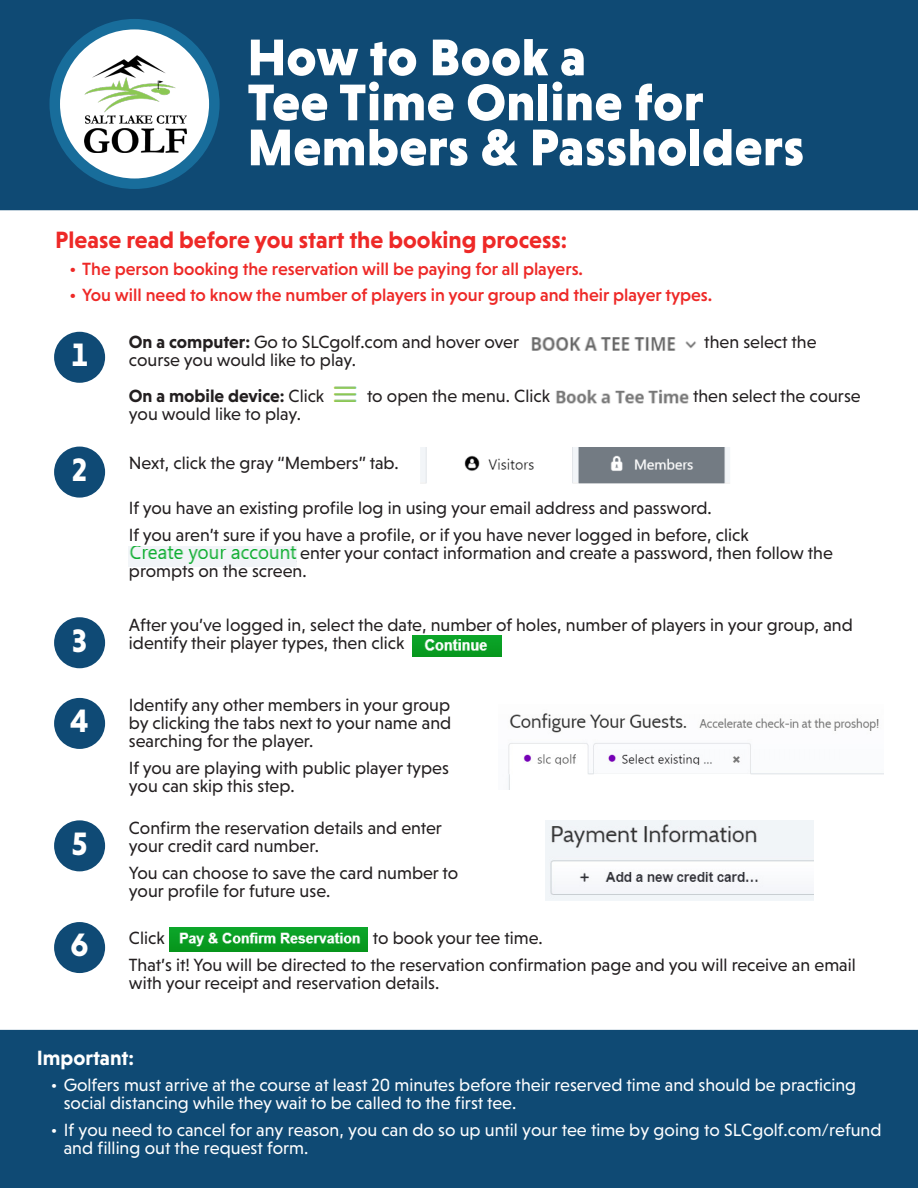
<style>
.page{position:relative;width:918px;height:1188px;background:#fff}
.page>*{position:absolute;margin:0;border:0;box-sizing:border-box;transform-origin:0 0}
.STOP{font:900 52.5px "Niveau Grotesk";letter-spacing:.01em;color:#fff}
.SMALL_SUBTITLE{font:700 33px "Niveau Grotesk";color:#fff}
.paragraph_black{font:700 24px "Niveau Grotesk";color:#ee2927}
.paragraph_black-2{font:700 21px "Niveau Grotesk";color:#fff}
.paragraph_black-3{font:18px/18px "Niveau Grotesk";color:#231f20}
.t1{font:18px/18px "Niveau Grotesk";color:#fff}
.t2{font:500 18px "Niveau Grotesk";color:#ee2927}
.paragraph_black-4{font:700 18px "Niveau Grotesk";color:#231f20}
.s1{font-weight:700}
.s2{font-weight:400}
</style>
<div class="page">
<div style="left:0;top:0;width:918px;height:210px;background:#0f4a74"></div>
<svg style="left:55px;top:24px;width:159px;height:160px"></svg>
<div style="left:50px;top:19px;width:170px;height:170px;border:10px solid #186d9b;border-radius:50%"></div>
<div style="left:0;top:1030px;width:918px;height:158px;background:#0f4a74"></div>
<div style="left:54px;top:332px;width:51px;height:51px;background:#0f4a75;border-radius:50%"></div>
<img style="left:84px;top:55px;width:103px;height:98px">
<img style="left:531px;top:337px;width:165px;height:14px">
<img style="left:333px;top:386px;width:24px;height:16px">
<img style="left:556px;top:389px;width:133px;height:15px">
<img style="left:413px;top:635px;width:88px;height:21px">
<img style="left:420px;top:448px;width:310px;height:36px">
<img style="left:129px;top:546px;width:167px;height:20px">
<img style="left:170px;top:927px;width:198px;height:25px">
<div style="left:54px;top:447px;width:51px;height:51px;background:#0f4a75;border-radius:50%"></div>
<div style="left:54px;top:617px;width:51px;height:51px;background:#0f4a75;border-radius:50%"></div>
<div style="left:54px;top:820px;width:51px;height:51px;background:#0f4a75;border-radius:50%"></div>
<div style="left:54px;top:922px;width:51px;height:51px;background:#0f4a75;border-radius:50%"></div>
<div style="left:54px;top:698px;width:51px;height:51px;background:#0f4a75;border-radius:50%"></div>
<img style="left:508px;top:713px;width:375px;height:76px">
<img style="left:545px;top:820px;width:269px;height:81px">
<p class="STOP" style="left:247px;top:27px;width:340px">How to Book a</p>
<p class="STOP" style="left:247px;top:72px;width:458px">Tee Time Online for</p>
<p class="STOP" style="left:247px;top:117px;width:558px">Members &amp; Passholders</p>
<p class="paragraph_black" style="left:55px;top:226px;width:513px">Please read before you start the booking process:</p>
<p class="t2" style="left:69px;top:258px;width:515px">• The person booking the reservation will be paying for all players.</p>
<p class="t2" style="left:69px;top:285px;width:644px">• You will need to know the number of players in your group and their player types.</p>
<p class="paragraph_black-3" style="left:129px;top:333px;width:392px"><span class="s1">On a computer:</span> Go to SLCgolf.com and hover over</p>
<p class="paragraph_black-3" style="left:704px;top:333px;width:114px">then select the</p>
<p class="paragraph_black-3" style="left:129px;top:351px;width:228px">course you would like to play.</p>
<p class="paragraph_black-4" style="left:129px;top:386px;width:197px">On a mobile device: <span class="s2">Click</span></p>
<p class="paragraph_black-3" style="left:367px;top:387px;width:185px">to open the menu. Click</p>
<p class="paragraph_black-3" style="left:693px;top:387px;width:169px">then select the course</p>
<p class="paragraph_black-3" style="left:129px;top:405px;width:174px">you would like to play.</p>
<p class="SMALL_SUBTITLE" style="left:72px;top:336px;width:17px">1</p>
<p class="SMALL_SUBTITLE" style="left:72px;top:451px;width:17px">2</p>
<p class="SMALL_SUBTITLE" style="left:72px;top:621px;width:17px">3</p>
<p class="SMALL_SUBTITLE" style="left:70px;top:702px;width:20px">4</p>
<p class="SMALL_SUBTITLE" style="left:70px;top:710px;width:20px">4</p>
<p class="SMALL_SUBTITLE" style="left:71px;top:825px;width:18px">5</p>
<p class="SMALL_SUBTITLE" style="left:70px;top:833px;width:20px">4</p>
<p class="SMALL_SUBTITLE" style="left:71px;top:926px;width:20px">6</p>
<p class="paragraph_black-3" style="left:129px;top:454px;width:271px">Next, click the gray “Members” tab.</p>
<p class="paragraph_black-3" style="left:129px;top:499px;width:584px">If you have an existing profile log in using your email address and password.</p>
<p class="paragraph_black-3" style="left:129px;top:526px;width:621px">If you aren’t sure if you have a profile, or if you have never logged in before, click</p>
<p class="paragraph_black-3" style="left:300px;top:544px;width:534px">enter your contact information and create a password, then follow the</p>
<p class="paragraph_black-3" style="left:129px;top:562px;width:179px">prompts on the screen.</p>
<p class="paragraph_black-3" style="left:129px;top:616px;width:725px">After you’ve logged in, select the date, number of holes, number of players in your group, and identify their player types, then click</p>
<p class="paragraph_black-3" style="left:129px;top:696px;width:324px;text-align:justify">Identify any other members in your group by clicking the tabs next to your name and searching for the player.</p>
<p class="paragraph_black-3" style="left:129px;top:759px;width:322px">If you are playing with public player types you can skip this step.</p>
<p class="paragraph_black-3" style="left:129px;top:819px;width:315px">Confirm the reservation details and enter your credit card number.</p>
<p class="paragraph_black-3" style="left:129px;top:864px;width:331px">You can choose to save the card number to your profile for future use.</p>
<p class="paragraph_black-3" style="left:129px;top:929px;width:37px">Click</p>
<p class="paragraph_black-3" style="left:373px;top:929px;width:171px">to book your tee time.</p>
<p class="paragraph_black-3" style="left:129px;top:956px;width:728px">That’s it! You will be directed to the reservation confirmation page and you will receive an email with your receipt and reservation details.</p>
<p class="paragraph_black-2" style="left:37px;top:1045px;width:99px">Important:</p>
<p class="t1" style="left:64px;top:1076px;width:794px;text-indent:-13px">• Golfers must arrive at the course at least 20 minutes before their reserved time and should be practicing social distancing while they wait to be called to the first tee.</p>
<p class="t1" style="left:64px;top:1120px;width:819px;text-indent:-13px">• If you need to cancel for any reason, you can do so up until your tee time by going to SLCgolf.com/refund and filling out the request form.</p>
</div>
